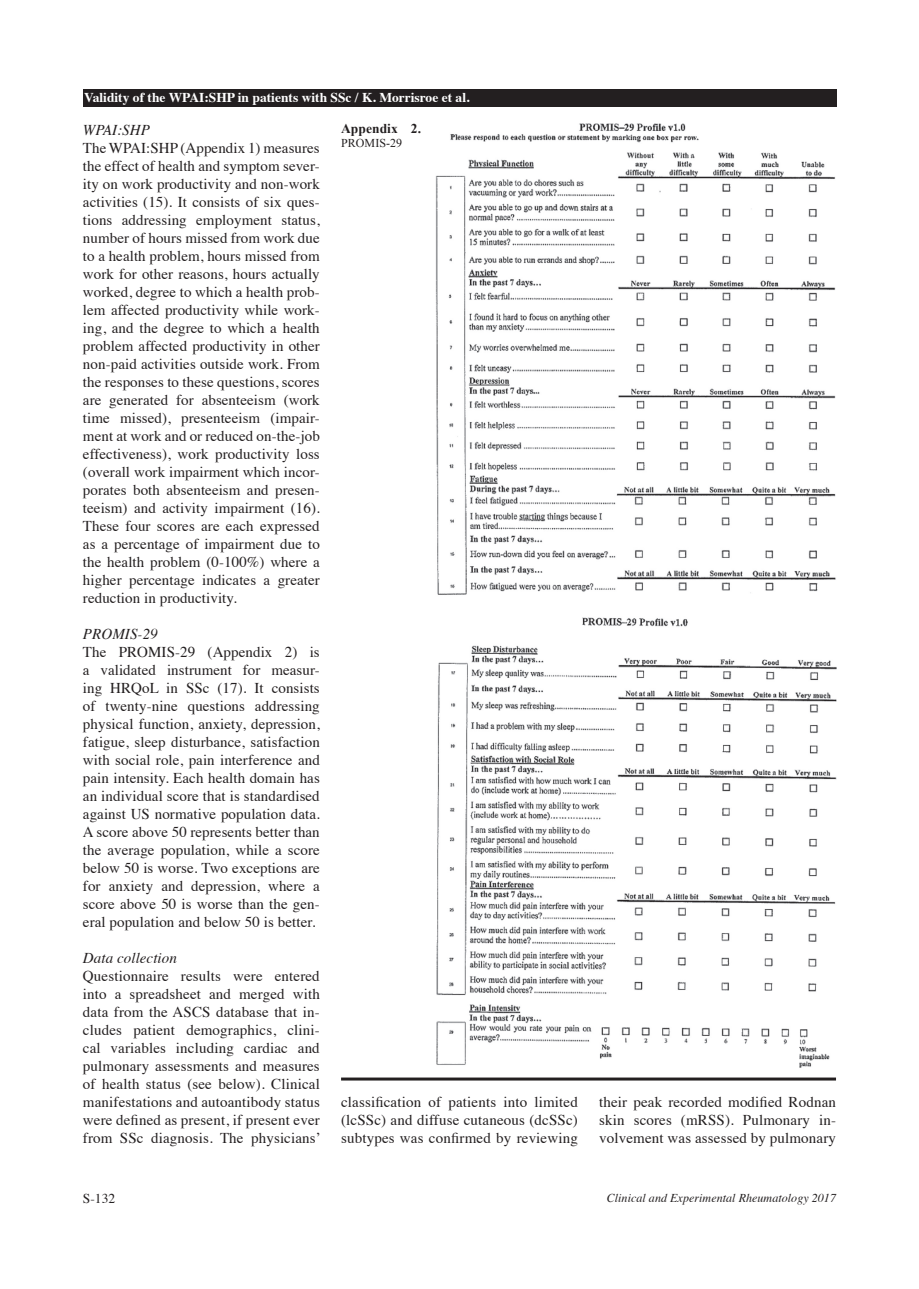
<style>
.page{position:relative;width:919px;height:1289px;background:#fff}
.page>*{position:absolute;margin:0;border:0;box-sizing:border-box;transform-origin:0 0}
.t1{font:15px/18px "Times";letter-spacing:.01em;color:#231f20;text-align:justify}
.t2{font:italic 15px "Times";letter-spacing:.005em;color:#231f20}
.t3{font:700 13.5px "Times";color:#fff}
.t4{font:700 13.5px "Times New Roman";letter-spacing:.005em;color:#231f20}
.t5{font:13.5px "Times";color:#231f20}
.t6{font:italic 12px "Times";letter-spacing:.005em;color:#231f20}
.t7{font:12px "Times New Roman";letter-spacing:.005em;color:#231f20}
</style>
<div class="page">
<div style="left:83px;top:89px;width:753px;height:17px;background:#231f20"></div>
<img style="left:435px;top:123px;width:401px;height:472px">
<img style="left:436px;top:617px;width:400px;height:451px">
<hr style="left:341px;top:1077px;width:495px;height:3px;background:#231f20">
<p class="t3" style="left:84px;top:84px;width:387px">Validity of the WPAI:SHP in patients with SSc / K. Morrisroe et al.</p>
<p class="t2" style="left:83px;top:116px;width:68px">WPAI:SHP</p>
<p class="t1" style="left:83px;top:137px;width:238px">The WPAI:SHP (Appendix 1) measures the effect of health and symptom sever&shy;ity on work productivity and non-work activities (15). It consists of six ques&shy;tions addressing employment status, number of hours missed from work due to a health problem, hours missed from work for other reasons, hours actually worked, degree to which a health prob&shy;lem affected productivity while work&shy;ing, and the degree to which a health problem affected productivity in other non-paid activities outside work. From the responses to these questions, scores are generated for absenteeism (work time missed), presenteeism (impair&shy;ment at work and or reduced on-the-job effectiveness), work productivity loss (overall work impairment which incor&shy;porates both absenteeism and presen&shy;teeism) and activity impairment (16).<br>These four scores are each expressed as a percentage of impairment due to the health problem (0-100%) where a higher percentage indicates a greater reduction in productivity.</p>
<p class="t2" style="left:83px;top:620px;width:76px">PROMIS-29</p>
<p class="t1" style="left:83px;top:641px;width:238px">The PROMIS-29 (Appendix 2) is a validated instrument for measur&shy;ing HRQoL in SSc (17). It consists of twenty-nine questions addressing physical function, anxiety, depression, fatigue, sleep disturbance, satisfaction with social role, pain interference and pain intensity. Each health domain has an individual score that is standardised against US normative population data.<br>A score above 50 represents better than the average population, while a score below 50 is worse. Two exceptions are for anxiety and depression, where a score above 50 is worse than the gen&shy;eral population and below 50 is better.</p>
<p class="t2" style="left:83px;top:944px;width:95px">Data collection</p>
<p class="t1" style="left:83px;top:965px;width:239px">Questionnaire results were entered into a spreadsheet and merged with data from the ASCS database that in&shy;cludes patient demographics, clini&shy;cal variables including cardiac and pulmonary assessments and measures of health status (see below). Clinical manifestations and autoantibody status were defined as present, if present ever from SSc diagnosis. The physicians’</p>
<p class="t4" style="left:341px;top:119px;width:82px">Appendix 2.</p>
<p class="t7" style="left:341px;top:135px;width:63px">PROMIS-29</p>
<p class="t1" style="left:341px;top:1091px;width:238px">classification of patients into limited (lcSSc) and diffuse cutaneous (dcSSc) subtypes was confirmed by reviewing</p>
<p class="t1" style="left:599px;top:1091px;width:238px">their peak recorded modified Rodnan skin scores (mRSS). Pulmonary in&shy;volvement was assessed by pulmonary</p>
<p class="t5" style="left:83px;top:1185px;width:34px">S-132</p>
<p class="t6" style="left:606px;top:1187px;width:231px">Clinical and Experimental Rheumatology 2017</p>
</div>
